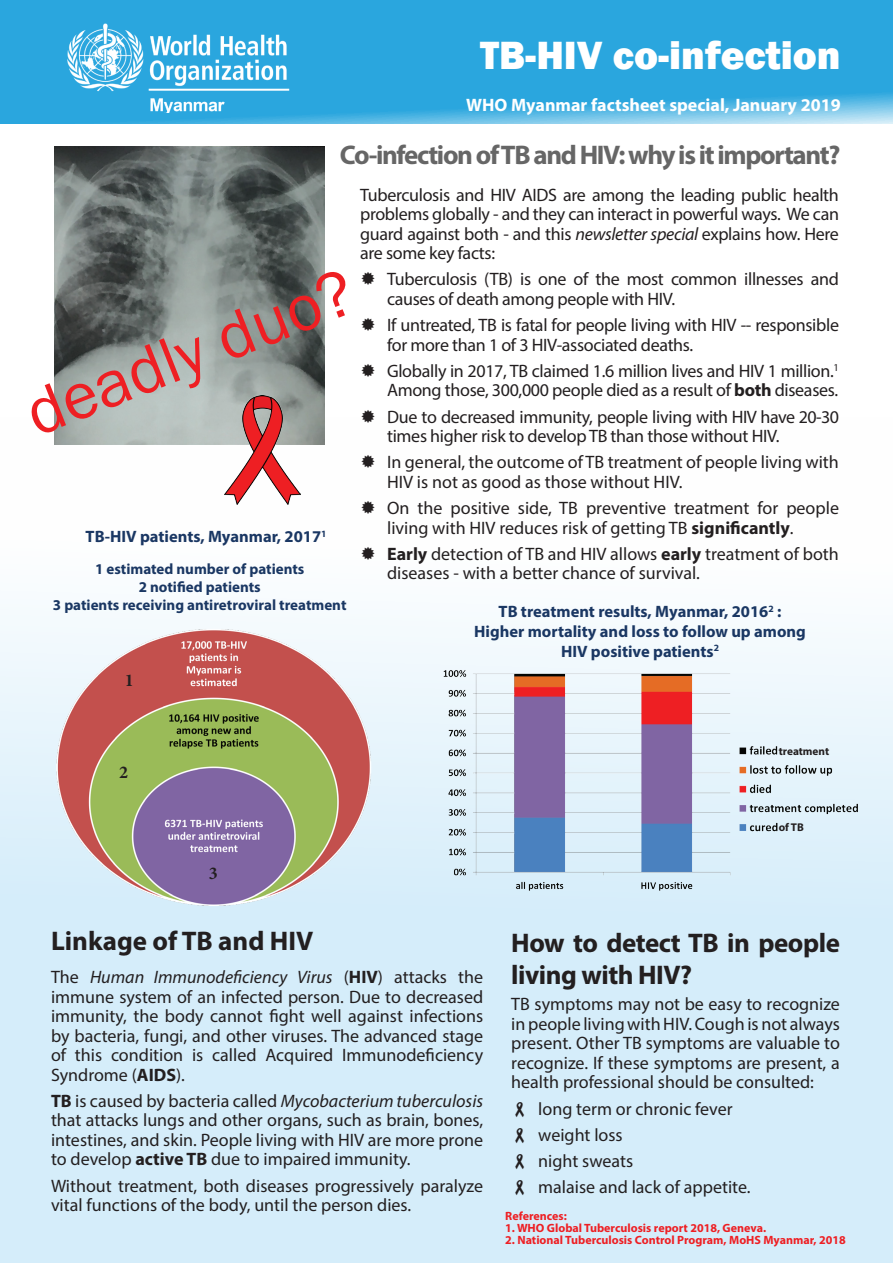
<style>
.page{position:relative;width:893px;height:1263px;background:#fff}
.page>*{position:absolute;margin:0;border:0;box-sizing:border-box;transform-origin:0 0}
.t1{font:67.5px "Franklin Gothic";color:#ee1f23}
.t2{font:800 40.5px "Franklin Gothic";color:#fff}
.t3{font:700 27px "Myriad Pro";letter-spacing:-.05em;color:#666}
.t4{font:700 27px/32.4px "Myriad Pro";letter-spacing:-.02em;color:#231f20}
.t5{font:700 27px "Myriad Pro";color:#231f20}
.t6{font:18px/19.5px "Myriad Pro";letter-spacing:-.005em;color:#231f20}
.t7{font:700 18px "Myriad Pro";color:#fff}
.t8{font:700 18px "Minion Pro";color:#231f20}
.t9{font:700 16.5px/19.8px "Myriad Pro";color:#1a3763;text-align:center}
.t10{font:700 15px/18px "Myriad Pro";color:#1a3763;text-align:center}
.t11{font:700 12px "Myriad Pro";color:#ee1f23}
.t12{font:700 11.25px "Myriad Pro";color:#231f20}
.s1{font-style:italic}
.s2{font-weight:700}
</style>
<div class="page">
<img style="left:54px;top:146px;width:270px;height:271px">
<div style="left:0;top:417px;width:893px;height:846px;background:linear-gradient(to bottom,#fcfcfc,#cbe9fa)"></div>
<div style="left:0;top:0;width:893px;height:123px;background:#2aa6de"></div>
<img style="left:67px;top:23px;width:223px;height:89px">
<img style="left:224px;top:396px;width:76px;height:109px">
<img style="left:49px;top:629px;width:323px;height:281px">
<img style="left:442px;top:645px;width:420px;height:249px">
<svg style="left:362px;top:417px;width:13px;height:6px"></svg>
<svg style="left:362px;top:455px;width:13px;height:13px"></svg>
<svg style="left:362px;top:501px;width:13px;height:13px"></svg>
<svg style="left:362px;top:547px;width:13px;height:13px"></svg>
<svg style="left:516px;top:1101px;width:8px;height:16px"></svg>
<svg style="left:516px;top:1128px;width:8px;height:15px"></svg>
<svg style="left:516px;top:1154px;width:8px;height:15px"></svg>
<svg style="left:516px;top:1180px;width:8px;height:15px"></svg>
<h2 class="t2" style="left:480px;top:29px;width:362px">TB-HIV co-infection</h2>
<p class="t7" style="left:466px;top:93px;width:376px">WHO Myanmar factsheet special, January 2019</p>
<h3 class="t3" style="left:340px;top:137px;width:502px">Co-infection of TB and HIV: why is it important?</h3>
<p class="t6" style="left:360px;top:185px;width:480px;text-align:justify">Tuberculosis and HIV AIDS are among the leading public health problems globally - and they can interact in powerful ways. We can guard against both - and this <span class="s1">newsletter special</span> explains how. Here are some key facts:</p>
<p class="t6" style="left:387px;top:269px;width:453px">Tuberculosis (TB) is one of the most common illnesses and causes of death among people with HIV.</p>
<p class="t6" style="left:387px;top:315px;width:453px">If untreated, TB is fatal for people living with HIV -- responsible for more than 1 of 3 HIV-associated deaths.</p>
<p class="t6" style="left:387px;top:361px;width:453px">Globally in 2017, TB claimed 1.6 million lives and HIV 1 million.<sup>1<br></sup>Among those, 300,000 people died as a result of <span class="s2">both</span> diseases.</p>
<p class="t6" style="left:387px;top:406px;width:453px">Due to decreased immunity, people living with HIV have 20-30 times higher risk to develop TB than those without HIV.</p>
<p class="t6" style="left:387px;top:452px;width:453px">In general, the outcome of TB treatment of people living with<br>HIV is not as good as those without HIV.</p>
<p class="t6" style="left:387px;top:498px;width:453px">On the positive side, TB preventive treatment for people living with HIV reduces risk of getting TB <span class="s2">significantly</span>.</p>
<p class="t6" style="left:387px;top:544px;width:453px"><span class="s2">Early</span> detection of TB and HIV allows <span class="s2">early</span> treatment of both diseases - with a better chance of survival.</p>
<h1 class="t1" style="left:13px;top:378px;width:348px;rotate:-22deg">deadly duo?</h1>
<p class="t9" style="left:86px;top:526px;width:242px">TB-HIV patients, Myanmar, 2017<sup>1</sup></p>
<p class="t10" style="left:53px;top:559px;width:295px">1 estimated number of patients<br>2 notified patients<br>3 patients receiving antiretroviral treatment</p>
<p class="t9" style="left:474px;top:601px;width:333px">TB treatment results, Myanmar, 2016<sup>2</sup> :<br>Higher mortality and loss to follow up among<br>HIV positive patients<sup>2</sup></p>
<p class="t8" style="left:125px;top:667px;width:10px">1</p>
<p class="t8" style="left:119px;top:759px;width:10px">2</p>
<p class="t8" style="left:209px;top:861px;width:10px">3</p>
<h3 class="t5" style="left:51px;top:923px;width:264px">Linkage of TB and HIV</h3>
<p class="t6" style="left:51px;top:967px;width:434px;text-align:justify">The <span class="s1">Human Immunodeficiency Virus</span> (<span class="s2">HIV</span>) attacks the immune system of an infected person. Due to decreased immunity, the body cannot fight well against infections by bacteria, fungi, and other viruses. The advanced stage of this condition is called Acquired Immunodeficiency Syndrome (<span class="s2">AIDS</span>).</p>
<p class="t6" style="left:51px;top:1091px;width:434px;text-align:justify"><span class="s2">TB</span> is caused by bacteria called <span class="s1">Mycobacterium tuberculosis </span>that attacks lungs and other organs, such as brain, bones, intestines, and skin. People living with HIV are more prone to develop <span class="s2">active TB</span> due to impaired immunity.</p>
<p class="t6" style="left:51px;top:1175px;width:434px">Without treatment, both diseases progressively paralyze vital functions of the body, until the person dies.</p>
<p class="t12" style="left:779px;top:744px;width:52px">treatment</p>
<p class="t12" style="left:779px;top:820px;width:27px">of TB</p>
<h3 class="t4" style="left:511px;top:925px;width:330px">How to detect TB in people living with HIV?</h3>
<p class="t6" style="left:511px;top:994px;width:330px;text-align:justify">TB symptoms may not be easy to recognize in people living with HIV. Cough is not always present. Other TB symptoms are valuable to recognize. If these symptoms are present, a health professional should be consulted:</p>
<p class="t6" style="left:538px;top:1095px;width:214px;line-height:26.2px">long term or chronic fever weight loss<br>night sweats<br>malaise and lack of appetite.</p>
<p class="t11" style="left:505px;top:1208px;width:63px">References:</p>
<p class="t11" style="left:505px;top:1220px;width:262px">1. WHO Global Tuberculosis report 2018, Geneva.</p>
<p class="t11" style="left:505px;top:1232px;width:342px">2. National Tuberculosis Control Program, MoHS Myanmar, 2018</p>
</div>
